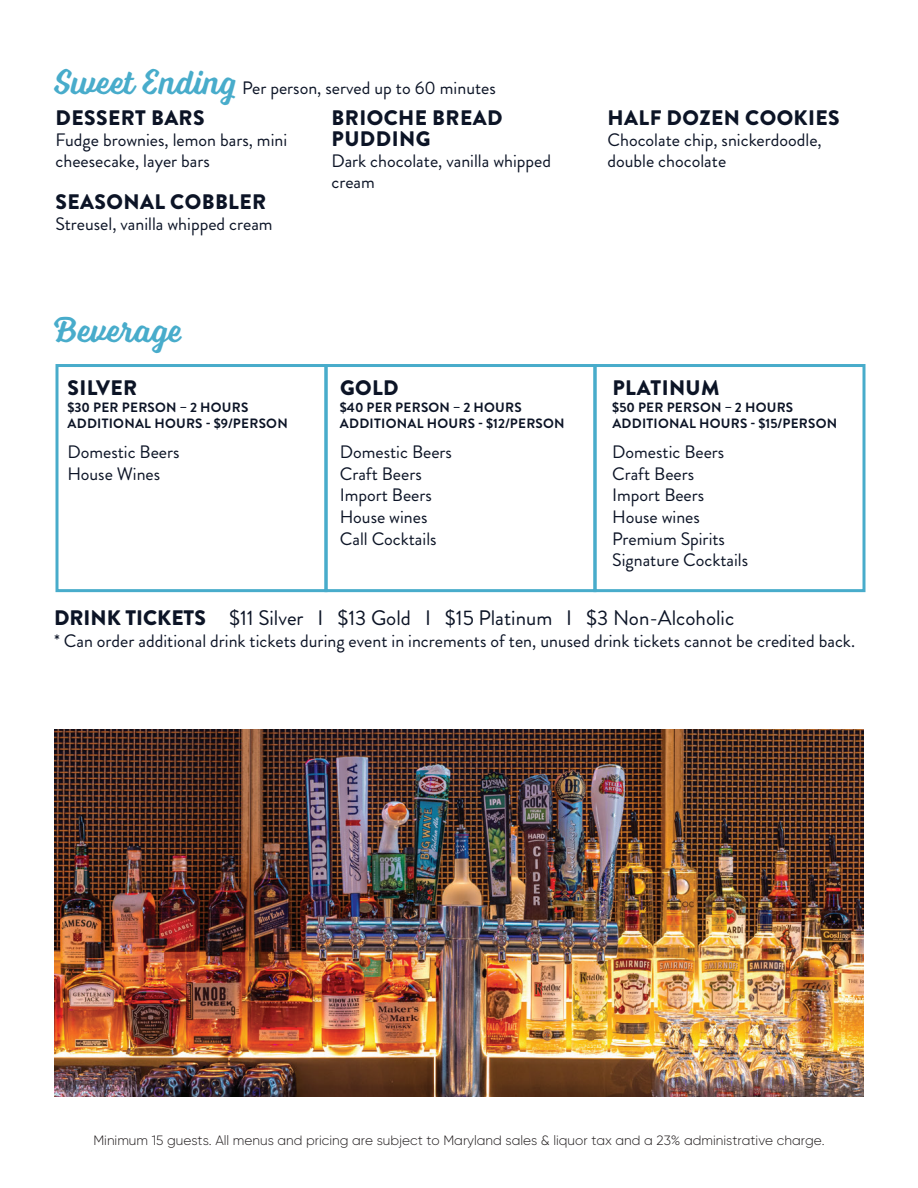
<style>
.page{position:relative;width:918px;height:1188px;background:#fff}
.page>*{position:absolute;margin:0;border:0;box-sizing:border-box;transform-origin:0 0}
.t1{font:36px "Voltage";color:#48accb}
.t2{font:900 21px/21px "Brandon Grotesque";letter-spacing:.02em;color:#0c1426}
.t3{font:21px "Brandon Grotesque";color:#0c1426}
.t4{font:18px/21.6px "Brandon Grotesque";color:#0c1426}
.t5{font:700 13.5px/16.5px "Brandon Grotesque";letter-spacing:.02em;color:#0c1426}
.t6{font:300 13.5px "Gilroy";color:#231f20}
.s1{font-family:"Voltage";font-size:36px;color:#48accb}
.s2{font-weight:900}
</style>
<div class="page">
<div style="left:56px;top:364px;width:272px;height:228px;border:3px solid #48accb"></div>
<div style="left:324px;top:364px;width:273px;height:228px;border:3px solid #48accb"></div>
<div style="left:593px;top:364px;width:273px;height:228px;border:3px solid #48accb"></div>
<img style="left:54px;top:729px;width:810px;height:367px">
<p class="t4" style="left:54px;top:77px;width:443px"><span class="s1">Sweet Ending</span> Per person, served up to 60 minutes</p>
<p class="t2" style="left:56px;top:107px;width:151px">DESSERT BARS</p>
<p class="t4" style="left:56px;top:129px;width:233px;line-height:21px">Fudge brownies, lemon bars, mini cheesecake, layer bars</p>
<p class="t2" style="left:56px;top:191px;width:212px">SEASONAL COBBLER</p>
<p class="t4" style="left:56px;top:213px;width:219px">Streusel, vanilla whipped cream</p>
<p class="t2" style="left:332px;top:107px;width:172px">BRIOCHE BREAD<br>PUDDING</p>
<p class="t4" style="left:332px;top:150px;width:221px;line-height:21px">Dark chocolate, vanilla whipped cream</p>
<h1 class="t1" style="left:54px;top:309px;width:130px">Beverage</h1>
<p class="t2" style="left:68px;top:378px;width:71px">SILVER</p>
<p class="t5" style="left:68px;top:399px;width:222px">$30 PER PERSON – 2 HOURS<br>ADDITIONAL HOURS - $9/PERSON</p>
<p class="t4" style="left:68px;top:441px;width:114px">Domestic Beers<br>House Wines</p>
<p class="t2" style="left:340px;top:378px;width:60px">GOLD</p>
<p class="t5" style="left:340px;top:399px;width:226px">$40 PER PERSON – 2 HOURS<br>ADDITIONAL HOURS - $12/PERSON</p>
<p class="t4" style="left:340px;top:441px;width:114px">Domestic Beers<br>Craft Beers<br>Import Beers<br>House wines<br>Call Cocktails</p>
<p class="t2" style="left:608px;top:107px;width:234px">HALF DOZEN COOKIES</p>
<p class="t4" style="left:608px;top:129px;width:216px;line-height:21px">Chocolate chip, snickerdoodle, double chocolate</p>
<p class="t2" style="left:612px;top:378px;width:109px">PLATINUM</p>
<p class="t5" style="left:612px;top:399px;width:226px">$50 PER PERSON – 2 HOURS<br>ADDITIONAL HOURS - $15/PERSON</p>
<p class="t4" style="left:612px;top:441px;width:137px">Domestic Beers<br>Craft Beers<br>Import Beers<br>House wines<br>Premium Spirits<br>Signature Cocktails</p>
<p class="t3" style="left:54px;top:604px;width:682px"><span class="s2">DRINK TICKETS</span> $11 Silver I $13 Gold I $15 Platinum I $3 Non-Alcoholic</p>
<p class="t4" style="left:54px;top:630px;width:803px">* Can order additional drink tickets during event in increments of ten, unused drink tickets cannot be credited back.</p>
<p class="t6" style="left:93px;top:1132px;width:733px">Minimum 15 guests. All menus and pricing are subject to Maryland sales &amp; liquor tax and a 23% administrative charge.</p>
</div>
